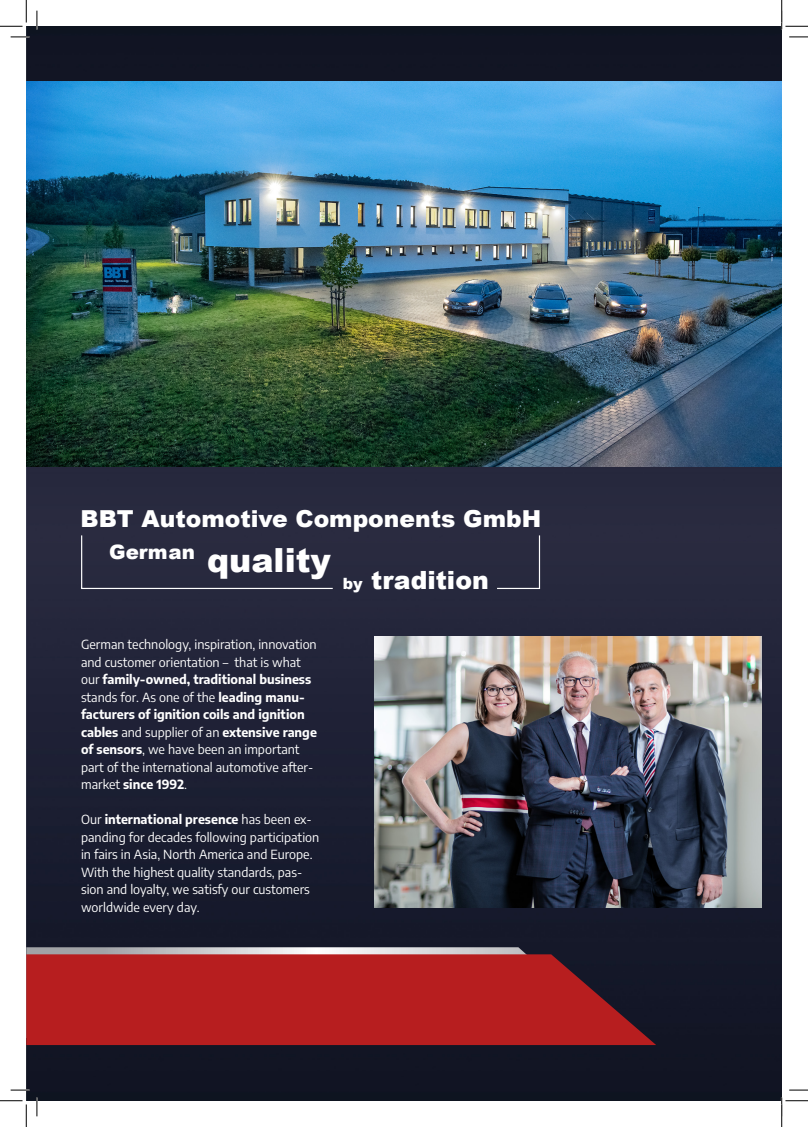
<style>
.page{position:relative;width:808px;height:1127px;background:#fff}
.page>*{position:absolute;margin:0;border:0;box-sizing:border-box;transform-origin:0 0}
.t1{font:900 33.25px "Arial";color:#fff}
.t2{font:900 25.12px "Arial";color:#fff}
.t3{font:900 23.38px "Arial";color:#fff}
.t4{font:100 condensed 12.5px/17.5px "Encode Sans";color:#fff}
.s1{font-size:15.5px}
.s2{font-weight:700;font-stretch:normal}
</style>
<div class="page">
<img style="left:26px;top:26px;width:755px;height:1074px">
<img style="left:26px;top:82px;width:755px;height:384px">
<img style="left:374px;top:636px;width:387px;height:270px">
<svg style="left:26px;top:947px;width:593px;height:7px;background:#a9aab0"></svg>
<svg style="left:26px;top:954px;width:630px;height:90px;background:#aa1e20"></svg>
<div style="left:80px;top:534px;width:460px;height:55px;background:#292a3f"></div>
<svg style="left:11px;top:36px;width:18px;height:2px"></svg>
<svg style="left:789px;top:36px;width:18px;height:2px"></svg>
<svg style="left:11px;top:1088px;width:18px;height:2px"></svg>
<svg style="left:789px;top:1089px;width:18px;height:1px"></svg>
<svg style="left:36px;top:11px;width:2px;height:18px"></svg>
<svg style="left:36px;top:1097px;width:2px;height:18px"></svg>
<svg style="left:0;top:0;width:27px;height:27px"></svg>
<svg style="left:0;top:1100px;width:27px;height:26px"></svg>
<svg style="left:780px;top:0;width:27px;height:29px"></svg>
<svg style="left:780px;top:1097px;width:27px;height:29px"></svg>
<h3 class="t3" style="left:80px;top:502px;width:462px">BBT Automotive Components GmbH</h3>
<h1 class="t1" style="left:109px;top:535px;width:223px"><sup>German</sup> quality</h1>
<h2 class="t2" style="left:343px;top:562px;width:147px"><span class="s1">by</span> tradition</h2>
<p class="t4" style="left:81px;top:635px;width:237px">German technology, inspiration, innovation and customer orientation – that is what our <span class="s2">family-owned, traditional business </span>stands for. As one of the <span class="s2">leading manu&shy;facturers of ignition coils and ignition cables</span> and supplier of an <span class="s2">extensive range of sensors</span>, we have been an important part of the international automotive after&shy;market <span class="s2">since 1992</span>.</p>
<p class="t4" style="left:81px;top:810px;width:240px">Our <span class="s2">international presence</span> has been ex&shy;panding for decades following participation in fairs in Asia, North America and Europe.<br>With the highest quality standards, pas&shy;sion and loyalty, we satisfy our customers worldwide every day.</p>
</div>
